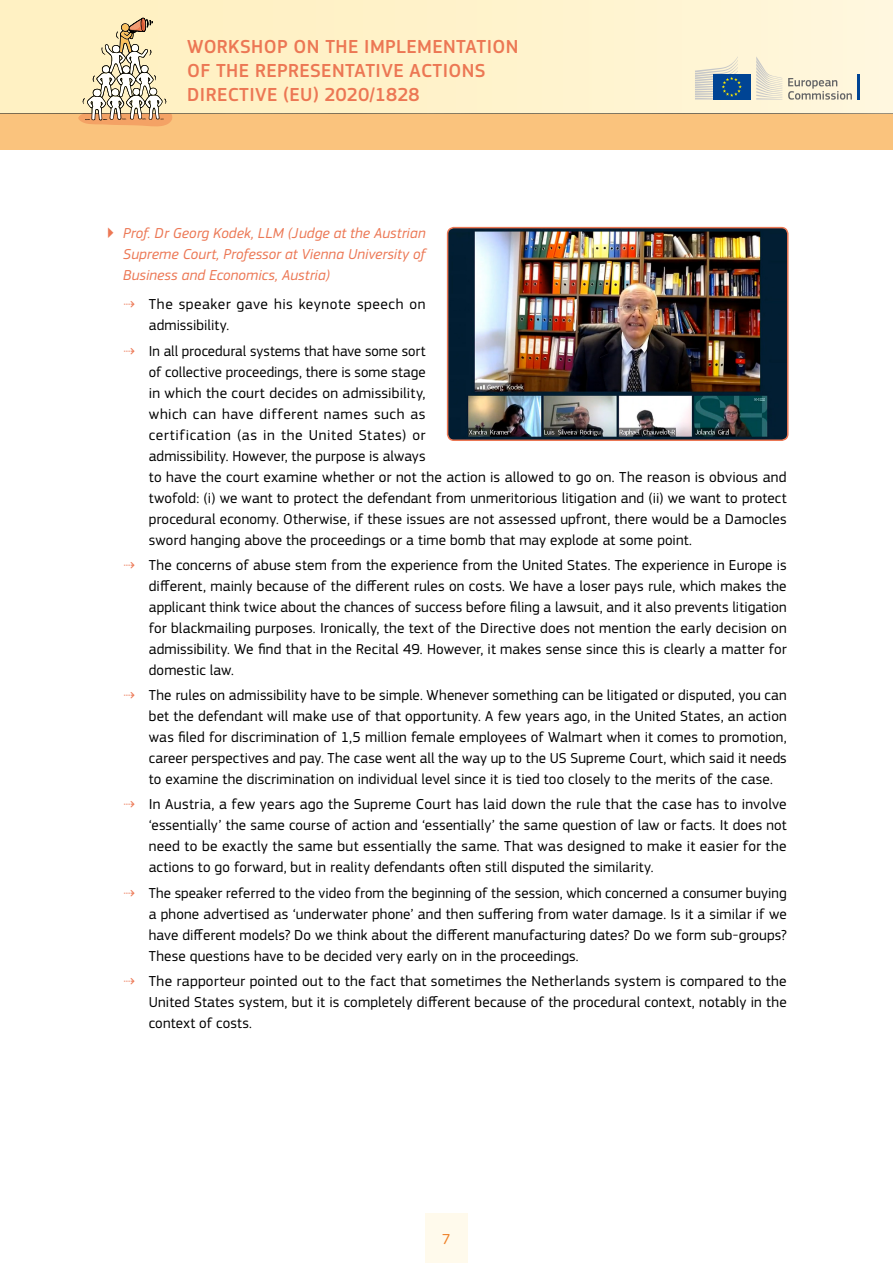
<style>
.page{position:relative;width:893px;height:1263px;background:#fff}
.page>*{position:absolute;margin:0;border:0;box-sizing:border-box;transform-origin:0 0}
.t1{font:500 19.65px/24px "EC Square Sans Pro";letter-spacing:.02em;color:#ec7754}
.t2{font:15px/21px "EC Square Sans Pro";letter-spacing:.01em;color:#000;text-align:justify}
.t3{font:italic 15px/21px "EC Square Sans Pro";letter-spacing:.005em;color:#ec7754;text-align:justify}
.t4{font:15px/21px "EC Square Sans Pro";letter-spacing:.03em;color:#000}
.t5{font:15px "EC Square Sans Pro";color:#ee8027}
.s1{font-style:normal}
.s2{color:#ec7754}
</style>
<div class="page">
<div style="left:425px;top:1213px;width:43px;height:50px;background:#fffaec"></div>
<div style="left:0;top:0;width:893px;height:150px;background:linear-gradient(to right,#fff0be,#fff6db)"></div>
<svg style="left:0;top:17px;width:893px;height:133px;background:#f7e0b3"></svg>
<img style="left:450px;top:228px;width:338px;height:212px">
<div style="left:447px;top:227px;width:341px;height:214px;border:2px solid #ec7754;border-radius:6px"></div>
<h1 class="t1" style="left:187px;top:35px;width:333px">WORKSHOP ON THE IMPLEMENTATION<br>OF THE REPRESENTATIVE ACTIONS<br>DIRECTIVE (EU) 2020/1828</h1>
<p class="t3" style="left:123px;top:222px;width:304px;text-indent:-17px"><span class="s1">▶</span> Prof. Dr Georg Kodek, LLM (Judge at the Austrian Supreme Court, Professor at Vienna University of Business and Economics, Austria)</p>
<p class="t4" style="left:149px;top:294px;width:278px;text-indent:-26px"><span class="s2">⇢</span> The speaker gave his keynote speech on admissibility.</p>
<p class="t2" style="left:149px;top:340px;width:639px;text-align:left;text-indent:-26px"><span class="s2">⇢</span> In all procedural systems that have some sort<br>of collective proceedings, there is some stage<br>in which the court decides on admissibility,<br>which can have different names such as<br>certification (as in the United States) or<br>admissibility. However, the purpose is always<br>to have the court examine whether or not the action is allowed to go on. The reason is obvious and twofold: (i) we want to protect the defendant from unmeritorious litigation and (ii) we want to protect procedural economy. Otherwise, if these issues are not assessed upfront, there would be a Damocles sword hanging above the proceedings or a time bomb that may explode at some point.</p>
<p class="t2" style="left:149px;top:554px;width:639px;text-indent:-26px"><span class="s2">⇢</span> The concerns of abuse stem from the experience from the United States. The experience in Europe is different, mainly because of the different rules on costs. We have a loser pays rule, which makes the applicant think twice about the chances of success before filing a lawsuit, and it also prevents litigation for blackmailing purposes. Ironically, the text of the Directive does not mention the early decision on admissibility. We find that in the Recital 49. However, it makes sense since this is clearly a matter for domestic law.</p>
<p class="t2" style="left:149px;top:685px;width:639px;text-indent:-26px"><span class="s2">⇢</span> The rules on admissibility have to be simple. Whenever something can be litigated or disputed, you can bet the defendant will make use of that opportunity. A few years ago, in the United States, an action was filed for discrimination of 1,5 million female employees of Walmart when it comes to promotion, career perspectives and pay. The case went all the way up to the US Supreme Court, which said it needs to examine the discrimination on individual level since it is tied too closely to the merits of the case.</p>
<p class="t2" style="left:149px;top:794px;width:639px;text-indent:-26px"><span class="s2">⇢</span> In Austria, a few years ago the Supreme Court has laid down the rule that the case has to involve ‘essentially’ the same course of action and ‘essentially’ the same question of law or facts. It does not need to be exactly the same but essentially the same. That was designed to make it easier for the actions to go forward, but in reality defendants often still disputed the similarity.</p>
<p class="t2" style="left:149px;top:882px;width:639px;text-indent:-26px"><span class="s2">⇢</span> The speaker referred to the video from the beginning of the session, which concerned a consumer buying a phone advertised as ‘underwater phone’ and then suffering from water damage. Is it a similar if we have different models? Do we think about the different manufacturing dates? Do we form sub-groups?<br>These questions have to be decided very early on in the proceedings.</p>
<p class="t2" style="left:149px;top:970px;width:639px;text-indent:-26px"><span class="s2">⇢</span> The rapporteur pointed out to the fact that sometimes the Netherlands system is compared to the United States system, but it is completely different because of the procedural context, notably in the context of costs.</p>
<p class="t5" style="left:442px;top:1230px;width:10px">7</p>
</div>
